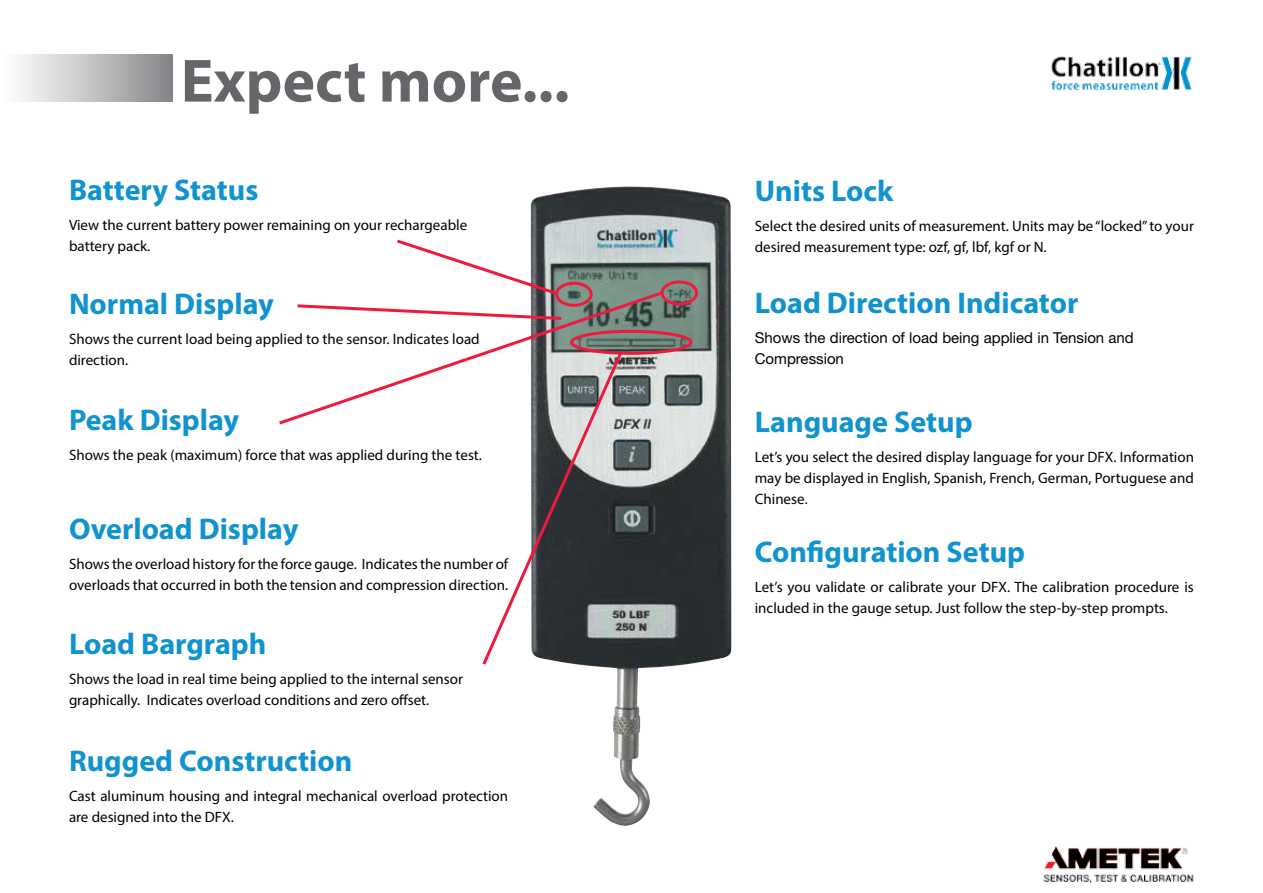
<style>
.page{position:relative;width:1263px;height:893px;background:#fff}
.page>*{position:absolute;margin:0;border:0;box-sizing:border-box;transform-origin:0 0}
.t1{font:700 61.5px "Myriad Pro";color:#65656a}
.t2{font:700 30px "Myriad Pro";color:#1093cf}
.t3{font:15px/21px "Myriad Pro";color:#000}
.t4{font:15px/21px "Helvetica Neue";color:#000}
.s1{font-family:"Helvetica Neue";font-size:13.5px}
</style>
<div class="page">
<div style="left:0;top:54px;width:173px;height:48px;background:linear-gradient(to right,#fff,#87878b)"></div>
<img style="left:1043px;top:847px;width:151px;height:35px">
<img style="left:531px;top:186px;width:201px;height:640px">
<div style="left:555px;top:282px;width:38px;height:25px;border:3px solid #ed1a3e;border-radius:50%"></div>
<div style="left:661px;top:280px;width:37px;height:25px;border:3px solid #ed1a3e;border-radius:50%"></div>
<svg style="left:397px;top:237px;width:164px;height:52px"></svg>
<svg style="left:279px;top:289px;width:387px;height:138px"></svg>
<svg style="left:480px;top:349px;width:145px;height:319px"></svg>
<img style="left:1051px;top:56px;width:141px;height:34px">
<h1 class="t1" style="left:181px;top:41px;width:390px">Expect more...</h1>
<h2 class="t2" style="left:69px;top:170px;width:191px">Battery Status</h2>
<p class="t3" style="left:69px;top:214px;width:400px">View the current battery power remaining on your rechargeable battery pack.</p>
<h2 class="t2" style="left:69px;top:284px;width:206px">Normal Display</h2>
<p class="t3" style="left:69px;top:328px;width:412px">Shows the current load being applied to the sensor. Indicates load direction.</p>
<h2 class="t2" style="left:69px;top:400px;width:172px">Peak Display</h2>
<p class="t3" style="left:69px;top:444px;width:414px">Shows the peak (maximum) force that was applied during the test.</p>
<h2 class="t2" style="left:69px;top:509px;width:231px">Overload Display</h2>
<p class="t3" style="left:69px;top:553px;width:441px">Shows the overload history for the force gauge. Indicates the number of overloads that occurred in both the tension and compression direction.</p>
<h2 class="t2" style="left:69px;top:624px;width:199px">Load Bargraph</h2>
<p class="t3" style="left:69px;top:668px;width:395px">Shows the load in real time being applied to the internal sensor graphically. Indicates overload conditions and zero offset.</p>
<h2 class="t2" style="left:69px;top:741px;width:285px">Rugged Construction</h2>
<p class="t3" style="left:69px;top:785px;width:441px">Cast aluminum housing and integral mechanical overload protection are designed into the DFX.</p>
<h2 class="t2" style="left:755px;top:171px;width:140px">Units Lock</h2>
<p class="t3" style="left:755px;top:215px;width:441px">Select the desired units of measurement. Units may be “locked” to your desired measurement type: ozf, gf, lbf, kgf or N.</p>
<h2 class="t2" style="left:755px;top:284px;width:325px">Load Direction Indicator</h2>
<p class="t4" style="left:755px;top:327px;width:380px">Shows the direction of load being applied in Tension and<br>Compression</p>
<h2 class="t2" style="left:755px;top:402px;width:219px">Language Setup</h2>
<p class="t3" style="left:755px;top:446px;width:441px;text-align:justify">Let’s you select the desired display language for your DFX. Information may be displayed in English, Spanish, French, German, Portuguese and Chinese<span class="s1">.</span></p>
<h2 class="t2" style="left:755px;top:533px;width:272px">Configuration Setup</h2>
<p class="t3" style="left:755px;top:577px;width:440px">Let’s you validate or calibrate your DFX. The calibration procedure is included in the gauge setup. Just follow the step-by-step prompts.</p>
</div>
